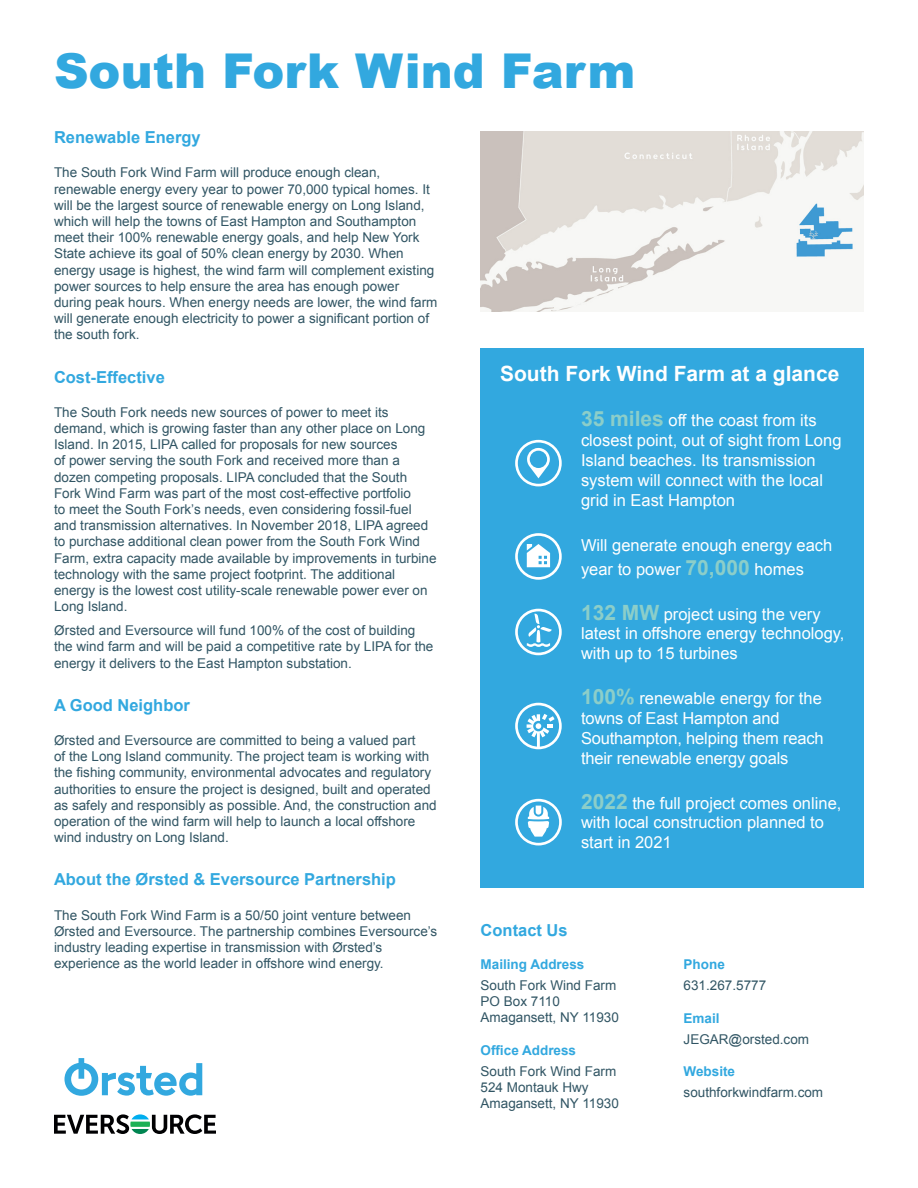
<style>
.page{position:relative;width:918px;height:1188px;background:#fff}
.page>*{position:absolute;margin:0;border:0;box-sizing:border-box;transform-origin:0 0}
.t1{font:900 48px "Arial";color:#32a8df}
.t2{font:700 21px "Arial";color:#fff}
.t3{font:16.5px/19.8px "Arial";color:#fff}
.t4{font:700 16.5px "Arial";color:#32a8df}
.t5{font:13.5px/16.2px "Arial";color:#315564}
.t6{font:700 13.5px "Arial";color:#32a8df}
.s1{font-weight:700;font-size:21px;color:#8ccec9}
</style>
<div class="page">
<div style="left:481px;top:348px;width:383px;height:540px;background:#32a8df"></div>
<img style="left:481px;top:131px;width:383px;height:180px">
<svg style="left:64px;top:1058px;width:138px;height:38px"></svg>
<svg style="left:54px;top:1114px;width:162px;height:20px"></svg>
<svg style="left:515px;top:440px;width:47px;height:46px"></svg>
<svg style="left:515px;top:533px;width:47px;height:47px"></svg>
<svg style="left:515px;top:609px;width:47px;height:46px"></svg>
<svg style="left:515px;top:703px;width:47px;height:46px"></svg>
<svg style="left:515px;top:799px;width:47px;height:46px"></svg>
<p class="t1" style="left:54px;top:36px;width:583px">South Fork Wind Farm</p>
<p class="t4" style="left:54px;top:127px;width:148px">Renewable Energy</p>
<p class="t5" style="left:54px;top:165px;width:385px">The South Fork Wind Farm will produce enough clean, renewable energy every year to power 70,000 typical homes. It will be the largest source of renewable energy on Long Island, which will help the towns of East Hampton and Southampton meet their 100% renewable energy goals, and help New York State achieve its goal of 50% clean energy by 2030. When energy usage is highest, the wind farm will complement existing power sources to help ensure the area has enough power during peak hours. When energy needs are lower, the wind farm will generate enough electricity to power a significant portion of the south fork.</p>
<p class="t4" style="left:54px;top:366px;width:112px">Cost-Effective</p>
<p class="t5" style="left:54px;top:404px;width:384px">The South Fork needs new sources of power to meet its demand, which is growing faster than any other place on Long Island. In 2015, LIPA called for proposals for new sources<br>of power serving the south Fork and received more than a dozen competing proposals. LIPA concluded that the South Fork Wind Farm was part of the most cost-effective portfolio<br>to meet the South Fork’s needs, even considering fossil-fuel and transmission alternatives. In November 2018, LIPA agreed to purchase additional clean power from the South Fork Wind Farm, extra capacity made available by improvements in turbine technology with the same project footprint. The additional energy is the lowest cost utility-scale renewable power ever on Long Island.</p>
<p class="t5" style="left:54px;top:622px;width:381px">Ørsted and Eversource will fund 100% of the cost of building the wind farm and will be paid a competitive rate by LIPA for the energy it delivers to the East Hampton substation.</p>
<p class="t4" style="left:54px;top:694px;width:137px">A Good Neighbor</p>
<p class="t5" style="left:54px;top:732px;width:384px">Ørsted and Eversource are committed to being a valued part<br>of the Long Island community. The project team is working with the fishing community, environmental advocates and regulatory authorities to ensure the project is designed, built and operated as safely and responsibly as possible. And, the construction and operation of the wind farm will help to launch a local offshore wind industry on Long Island.</p>
<p class="t4" style="left:54px;top:869px;width:343px">About the Ørsted &amp; Eversource Partnership</p>
<p class="t5" style="left:54px;top:907px;width:385px">The South Fork Wind Farm is a 50/50 joint venture between Ørsted and Eversource. The partnership combines Eversource’s industry leading expertise in transmission with Ørsted’s experience as the world leader in offshore wind energy.</p>
<p class="t2" style="left:500px;top:360px;width:341px">South Fork Wind Farm at a glance</p>
<p class="t3" style="left:581px;top:411px;width:262px"><span class="s1">35 miles</span> off the coast from its closest point, out of sight from Long<br>Island beaches. Its transmission system will connect with the local grid in East Hampton</p>
<p class="t3" style="left:581px;top:533px;width:253px;line-height:24px">Will generate enough energy each year to power <span class="s1">70,000</span> homes</p>
<p class="t3" style="left:581px;top:604px;width:265px"><span class="s1">132 MW</span> project using the very latest in offshore energy technology, with up to 15 turbines</p>
<p class="t3" style="left:581px;top:689px;width:242px"><span class="s1">100%</span> renewable energy for the</p>
<p class="t3" style="left:581px;top:708px;width:244px">towns of East Hampton and<br>Southampton, helping them reach their renewable energy goals</p>
<p class="t3" style="left:581px;top:793px;width:262px"><span class="s1">2022</span> the full project comes online, with local construction planned to start in 2021</p>
<p class="t4" style="left:481px;top:920px;width:89px">Contact Us</p>
<p class="t6" style="left:481px;top:955px;width:105px">Mailing Address</p>
<p class="t5" style="left:481px;top:977px;width:137px">South Fork Wind Farm</p>
<p class="t5" style="left:481px;top:993px;width:81px">PO Box 7110</p>
<p class="t5" style="left:481px;top:1009px;width:140px">Amagansett, NY 11930</p>
<p class="t6" style="left:481px;top:1041px;width:97px">Office Address</p>
<p class="t5" style="left:481px;top:1063px;width:137px">South Fork Wind Farm</p>
<p class="t5" style="left:481px;top:1079px;width:110px">524 Montauk Hwy</p>
<p class="t5" style="left:481px;top:1095px;width:140px">Amagansett, NY 11930</p>
<p class="t6" style="left:684px;top:956px;width:43px">Phone</p>
<p class="t5" style="left:684px;top:977px;width:84px">631.267.5777</p>
<p class="t6" style="left:684px;top:1009px;width:38px">Email</p>
<p class="t5" style="left:684px;top:1031px;width:127px">JEGAR@orsted.com</p>
<p class="t6" style="left:684px;top:1062px;width:53px">Website</p>
<p class="t5" style="left:684px;top:1084px;width:141px">southforkwindfarm.com</p>
</div>
